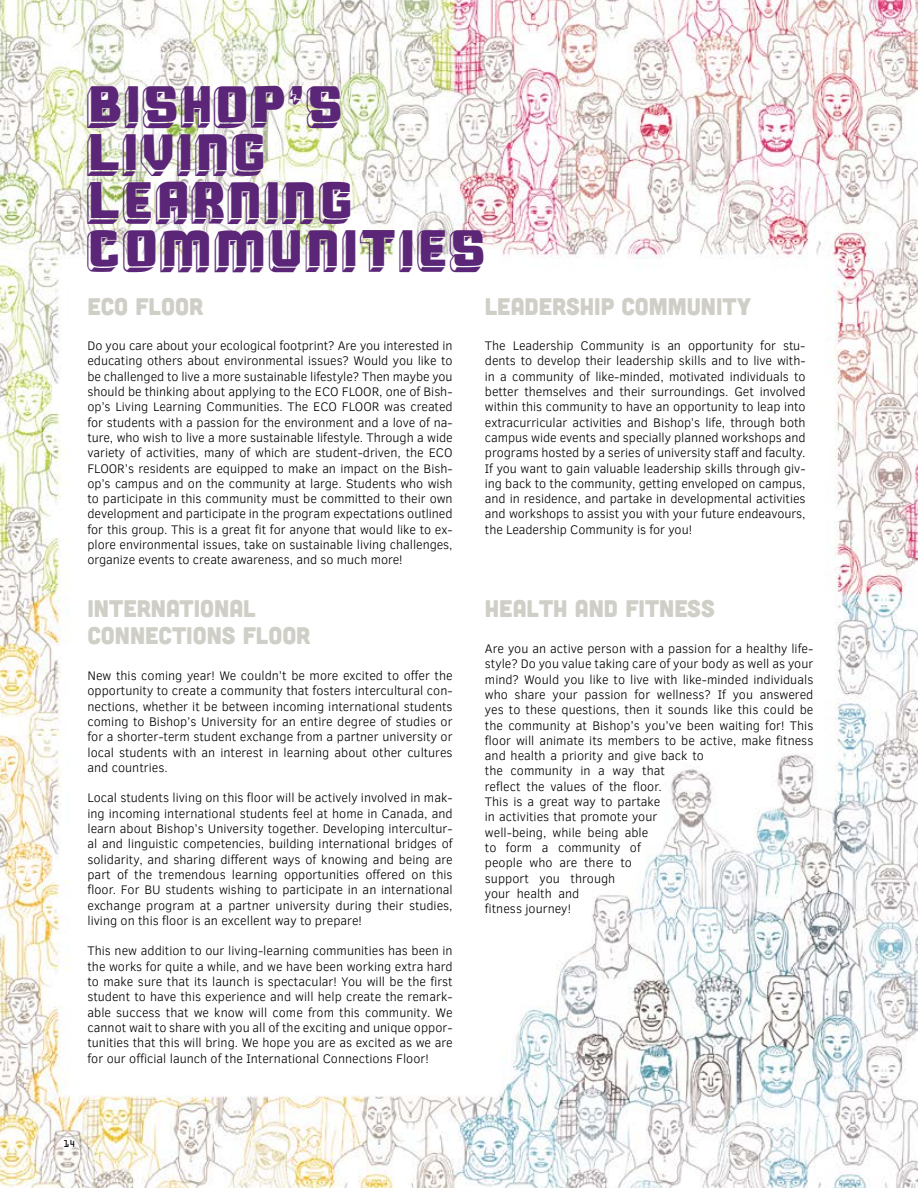
<style>
.page{position:relative;width:918px;height:1188px;background:#fff}
.page>*{position:absolute;margin:0;border:0;box-sizing:border-box;transform-origin:0 0}
.t1{font:45px/48px "Cuba";letter-spacing:.01em;color:#5b2678}
.t2{font:24px/27px "Cubano";color:#d0cfc7}
.t3{font:300 12.75px/15.3px "Clear Sans";color:#000;text-align:justify}
.t4{font:9px "OCRA Std";color:#000}
</style>
<div class="page">
<img style="left:0;top:0;width:918px;height:1188px">
<h1 class="t1" style="left:87px;top:85px;width:402px">BISHOP’S<br>LIVING<br>LEARNING<br>COMMUNITIES</h1>
<h2 class="t2" style="left:87px;top:292px;width:117px">ECO FLOOR</h2>
<p class="t3" style="left:87px;top:338px;width:367px">Do you care about your ecological footprint? Are you interested in educating others about environmental issues? Would you like to be challenged to live a more sustainable lifestyle? Then maybe you should be thinking about applying to the ECO FLOOR, one of Bish&shy;op’s Living Learning Communities. The ECO FLOOR was created for students with a passion for the environment and a love of na&shy;ture, who wish to live a more sustainable lifestyle. Through a wide variety of activities, many of which are student-driven, the ECO FLOOR’s residents are equipped to make an impact on the Bish&shy;op’s campus and on the community at large. Students who wish to participate in this community must be committed to their own development and participate in the program expectations outlined for this group. This is a great fit for anyone that would like to ex&shy;plore environmental issues, take on sustainable living challenges, organize events to create awareness, and so much more!</p>
<h2 class="t2" style="left:485px;top:292px;width:268px">LEADERSHIP COMMUNITY</h2>
<p class="t3" style="left:485px;top:338px;width:322px">The Leadership Community is an opportunity for stu&shy;dents to develop their leadership skills and to live with&shy;in a community of like-minded, motivated individuals to better themselves and their surroundings. Get involved within this community to have an opportunity to leap into extracurricular activities and Bishop’s life, through both campus wide events and specially planned workshops and programs hosted by a series of university staff and faculty.<br>If you want to gain valuable leadership skills through giv&shy;ing back to the community, getting enveloped on campus, and in residence, and partake in developmental activities and workshops to assist you with your future endeavours, the Leadership Community is for you!</p>
<h2 class="t2" style="left:87px;top:594px;width:225px">INTERNATIONAL<br>CONNECTIONS FLOOR</h2>
<p class="t3" style="left:87px;top:668px;width:367px">New this coming year! We couldn’t be more excited to offer the opportunity to create a community that fosters intercultural con&shy;nections, whether it be between incoming international students coming to Bishop’s University for an entire degree of studies or for a shorter-term student exchange from a partner university or local students with an interest in learning about other cultures and countries.</p>
<p class="t3" style="left:87px;top:790px;width:367px">Local students living on this floor will be actively involved in mak&shy;ing incoming international students feel at home in Canada, and learn about Bishop’s University together. Developing intercultur&shy;al and linguistic competencies, building international bridges of solidarity, and sharing different ways of knowing and being are part of the tremendous learning opportunities offered on this floor. For BU students wishing to participate in an international exchange program at a partner university during their studies, living on this floor is an excellent way to prepare!</p>
<p class="t3" style="left:87px;top:943px;width:367px">This new addition to our living-learning communities has been in the works for quite a while, and we have been working extra hard to make sure that its launch is spectacular! You will be the first student to have this experience and will help create the remark&shy;able success that we know will come from this community. We cannot wait to share with you all of the exciting and unique oppor&shy;tunities that this will bring. We hope you are as excited as we are for our official launch of the International Connections Floor!</p>
<h2 class="t2" style="left:485px;top:594px;width:231px">HEALTH AND FITNESS</h2>
<p class="t3" style="left:485px;top:641px;width:330px;text-align:left">Are you an active person with a passion for a healthy life&shy;style? Do you value taking care of your body as well as your mind? Would you like to live with like-minded individuals who share your passion for wellness? If you answered yes to these questions, then it sounds like this could be the community at Bishop’s you’ve been waiting for! This floor will animate its members to be active, make fitness and health a priority and give back to<br>the community in a way that<br>reflect the values of the floor.<br>This is a great way to partake<br>in activities that promote your<br>well-being, while being able<br>to form a community of<br>people who are there to<br>support you through<br>your health and<br>fitness journey!</p>
<p class="t4" style="left:63px;top:1140px;width:14px">14</p>
</div>
